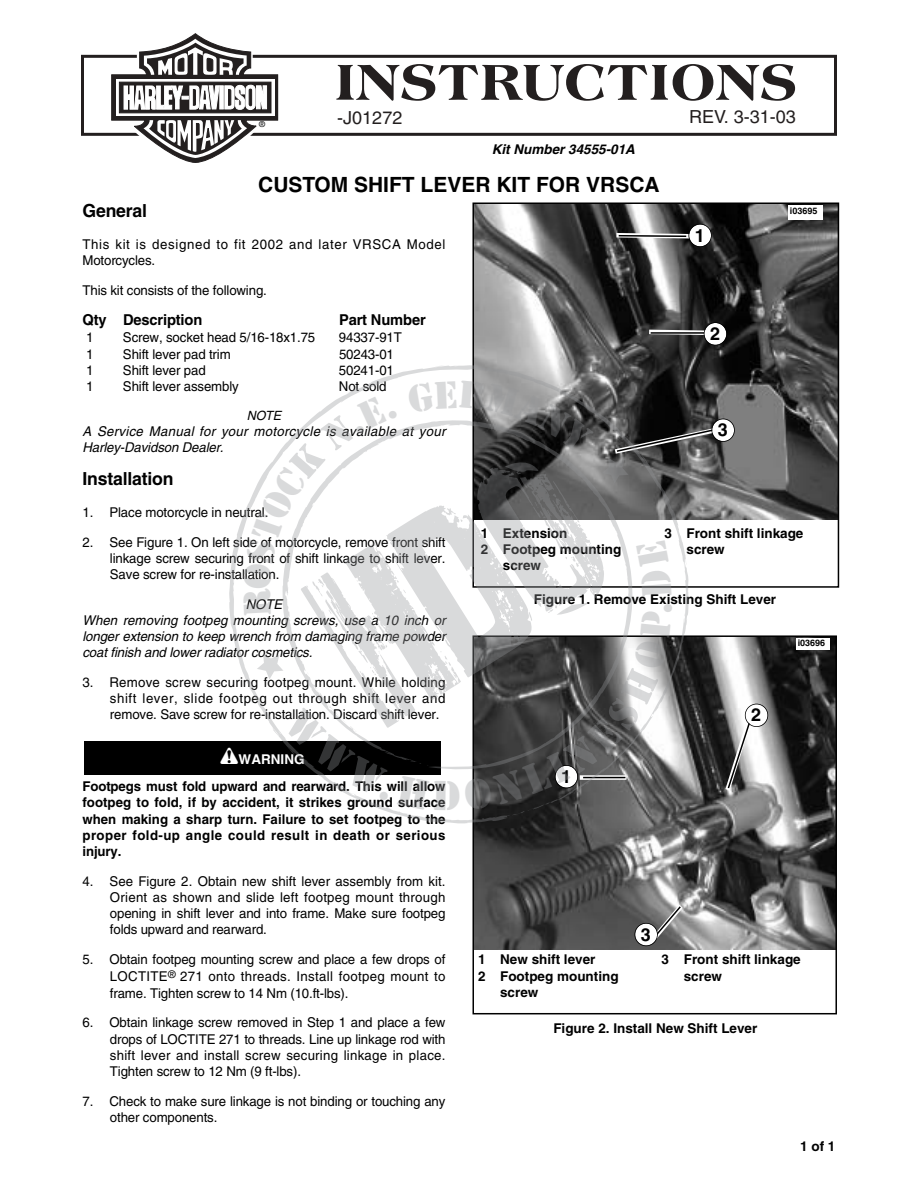
<style>
.page{position:relative;width:918px;height:1188px;background:#fff}
.page>*{position:absolute;margin:0;border:0;box-sizing:border-box;transform-origin:0 0}
.t1{font:800 54px "Americana";letter-spacing:.01em;color:#231f1f}
.t2{font:700 21px "Helvetica";color:#000}
.t3{font:700 18px "Helvetica";letter-spacing:-.01em;color:#000}
.t4{font:18px "Helvetica";color:#231f1f}
.t5{font:700 15px "Helvetica";letter-spacing:-.01em;color:#000}
.t6{font:13.5px/16.2px "Helvetica";letter-spacing:-.01em;color:#000;text-align:justify}
.t7{font:700 13.5px/16.2px "Helvetica";color:#000}
.t8{font:italic 13.5px/16.2px "Helvetica";letter-spacing:-.01em;color:#000}
.t9{font:italic 13.5px/16.2px "Helvetica";letter-spacing:.025em;color:#000}
.t10{font:13.5px/16.2px "Helvetica";letter-spacing:.05em;color:#000}
.t11{font:italic 700 13.5px "Helvetica";color:#000}
.t12{font:700 13.5px "Helvetica";color:#fff}
.t13{font:italic 12.75px "Helvetica";color:#000}
.t14{font:700 9px "Helvetica";color:#000}
.t15{font:8.1px "Helvetica";color:#000}
.s1{font-family:"Harley Type";font-weight:400;font-size:21px}
</style>
<div class="page">
<div style="left:81px;top:55px;width:756px;height:81px;border:3px solid #231f1f"></div>
<svg style="left:111px;top:33px;width:167px;height:130px"></svg>
<div style="left:84px;top:741px;width:357px;height:34px;background:#000"></div>
<img style="left:475px;top:638px;width:359px;height:311px">
<div style="left:472px;top:635px;width:365px;height:379px;border:2px solid #000"></div>
<img style="left:475px;top:205px;width:361px;height:315px">
<div style="left:472px;top:202px;width:367px;height:386px;border:2px solid #000"></div>
<svg style="left:645px;top:327px;width:61px;height:10px"></svg>
<hr style="left:651px;top:332px;width:53px;height:2px;background:#000">
<svg style="left:612px;top:231px;width:77px;height:10px"></svg>
<div style="left:788px;top:206px;width:34px;height:14px;background:#fff"></div>
<svg style="left:648px;top:900px;width:39px;height:44px;background:#8a8a8a"></svg>
<div style="left:796px;top:638px;width:34px;height:12px;background:#fff"></div>
<div style="left:689px;top:225px;width:22px;height:21px;background:#fff;border-radius:50%"></div>
<div style="left:688px;top:224px;width:24px;height:23px;border:2px solid #000;border-radius:50%"></div>
<div style="left:704px;top:323px;width:22px;height:22px;background:#fff;border-radius:50%"></div>
<div style="left:704px;top:322px;width:23px;height:24px;border:2px solid #000;border-radius:50%"></div>
<div style="left:746px;top:704px;width:21px;height:22px;background:#fff;border-radius:50%"></div>
<div style="left:745px;top:704px;width:23px;height:23px;border:2px solid #000;border-radius:50%"></div>
<div style="left:635px;top:924px;width:22px;height:21px;background:#fff;border-radius:50%"></div>
<div style="left:634px;top:923px;width:24px;height:23px;border:2px solid #000;border-radius:50%"></div>
<svg style="left:230px;top:365px;width:458px;height:459px"></svg>
<svg style="left:243px;top:381px;width:511px;height:440px"></svg>
<p class="t15" style="left:259px;top:122px;width:7px">®</p>
<h1 class="t1" style="left:335px;top:61px;width:463px">INSTRUCTIONS</h1>
<h3 class="t4" style="left:337px;top:111px;width:67px">-J01272</h3>
<h3 class="t4" style="left:689px;top:110px;width:108px">REV. 3-31-03</h3>
<p class="t11" style="left:492px;top:144px;width:145px">Kit Number 34555-01A</p>
<h2 class="t2" style="left:258px;top:177px;width:403px">CUSTOM SHIFT LEVER KIT FOR VRSCA</h2>
<h3 class="t3" style="left:82px;top:204px;width:66px">General</h3>
<p class="t10" style="left:82px;top:237px;width:365px">This kit is designed to fit 2002 and later VRSCA Model<br>Motorcycles.</p>
<p class="t6" style="left:82px;top:283px;width:186px">This kit consists of the following.</p>
<p class="t5" style="left:82px;top:315px;width:121px">Qty Description</p>
<p class="t5" style="left:339px;top:315px;width:88px">Part Number</p>
<p class="t6" style="left:86px;top:331px;width:9px">1</p>
<p class="t6" style="left:123px;top:331px;width:194px">Screw, socket head 5/16-18x1.75</p>
<p class="t6" style="left:339px;top:331px;width:64px">94337-91T</p>
<p class="t6" style="left:86px;top:347px;width:9px">1</p>
<p class="t6" style="left:123px;top:347px;width:109px">Shift lever pad trim</p>
<p class="t6" style="left:339px;top:347px;width:56px">50243-01</p>
<p class="t6" style="left:86px;top:363px;width:9px">1</p>
<p class="t6" style="left:123px;top:363px;width:84px">Shift lever pad</p>
<p class="t6" style="left:339px;top:363px;width:56px">50241-01</p>
<p class="t6" style="left:86px;top:379px;width:9px">1</p>
<p class="t6" style="left:123px;top:379px;width:117px">Shift lever assembly</p>
<p class="t6" style="left:339px;top:379px;width:49px">Not sold</p>
<p class="t13" style="left:247px;top:411px;width:36px">NOTE</p>
<p class="t9" style="left:82px;top:424px;width:365px">A Service Manual for your motorcycle is available at your<br>Harley-Davidson Dealer.</p>
<h3 class="t3" style="left:82px;top:472px;width:93px">Installation</h3>
<p class="t6" style="left:82px;top:505px;width:187px">1. Place motorcycle in neutral.</p>
<p class="t6" style="left:110px;top:535px;width:337px;text-indent:-27px">2. See Figure 1. On left side of motorcycle, remove front shift linkage screw securing front of shift linkage to shift lever.<br>Save screw for re-installation.</p>
<p class="t8" style="left:83px;top:597px;width:365px;text-indent:163px">NOTE<br>When removing footpeg mounting screws, use a 10 inch or longer extension to keep wrench from damaging frame powder coat finish and lower radiator cosmetics.</p>
<p class="t6" style="left:110px;top:676px;width:337px;text-indent:-27px">3. Remove screw securing footpeg mount. While holding shift lever, slide footpeg out through shift lever and remove. Save screw for re-installation. Discard shift lever.</p>
<p class="t12" style="left:220px;top:754px;width:86px"><span class="s1">1</span>WARNING</p>
<p class="t7" style="left:83px;top:780px;width:365px;text-align:justify">Footpegs must fold upward and rearward. This will allow footpeg to fold, if by accident, it strikes ground surface when making a sharp turn. Failure to set footpeg to the proper fold-up angle could result in death or serious injury.</p>
<p class="t6" style="left:110px;top:874px;width:337px;text-indent:-27px">4. See Figure 2. Obtain new shift lever assembly from kit.<br>Orient as shown and slide left footpeg mount through opening in shift lever and into frame. Make sure footpeg folds upward and rearward.</p>
<p class="t6" style="left:83px;top:952px;width:365px;line-height:17.5px;text-align:right">5. Obtain footpeg mounting screw and place a few drops of<br>LOCTITE<sup>®</sup> 271 onto threads. Install footpeg mount to</p>
<p class="t6" style="left:110px;top:986px;width:240px">frame. Tighten screw to 14 Nm (10.ft-lbs).</p>
<p class="t6" style="left:110px;top:1016px;width:337px;text-indent:-27px">6. Obtain linkage screw removed in Step 1 and place a few drops of LOCTITE 271 to threads. Line up linkage rod with shift lever and install screw securing linkage in place.<br>Tighten screw to 12 Nm (9 ft-lbs).</p>
<p class="t6" style="left:110px;top:1094px;width:337px;text-indent:-27px">7. Check to make sure linkage is not binding or touching any other components.</p>
<p class="t7" style="left:481px;top:526px;width:88px">1 Extension</p>
<p class="t7" style="left:481px;top:542px;width:142px">2 Footpeg mounting</p>
<p class="t7" style="left:503px;top:559px;width:40px">screw</p>
<h3 class="t3" style="left:695px;top:229px;width:12px">1</h3>
<h3 class="t3" style="left:710px;top:327px;width:12px">2</h3>
<h3 class="t3" style="left:718px;top:423px;width:12px">3</h3>
<p class="t14" style="left:790px;top:207px;width:29px">i03695</p>
<p class="t7" style="left:687px;top:526px;width:118px;text-indent:-22px">3 Front shift linkage screw</p>
<p class="t7" style="left:534px;top:592px;width:244px">Figure 1. Remove Existing Shift Lever</p>
<p class="t14" style="left:798px;top:640px;width:29px">i03696</p>
<h3 class="t3" style="left:561px;top:770px;width:12px">1</h3>
<h3 class="t3" style="left:751px;top:708px;width:12px">2</h3>
<h3 class="t3" style="left:641px;top:928px;width:12px">3</h3>
<p class="t7" style="left:478px;top:953px;width:119px">1 New shift lever</p>
<p class="t7" style="left:478px;top:969px;width:142px">2 Footpeg mounting</p>
<p class="t7" style="left:500px;top:985px;width:40px">screw</p>
<p class="t7" style="left:684px;top:953px;width:118px;text-indent:-22px">3 Front shift linkage screw</p>
<p class="t7" style="left:553px;top:1021px;width:206px">Figure 2. Install New Shift Lever</p>
<p class="t7" style="left:800px;top:1139px;width:37px">1 of 1</p>
</div>
